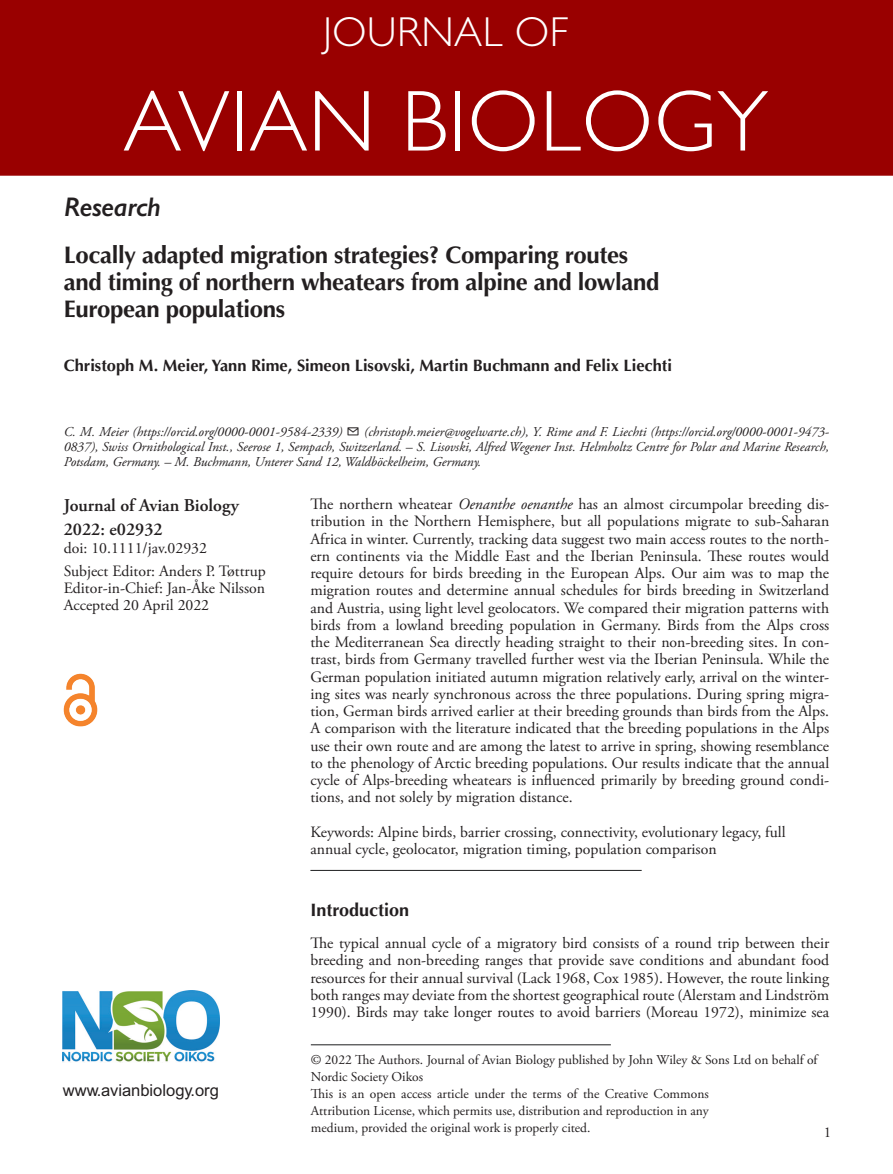
<style>
.page{position:relative;width:893px;height:1174px;background:#fff}
.page>*{position:absolute;margin:0;border:0;box-sizing:border-box;transform-origin:0 0}
.JAB_Title{font:300 87px "Gill Sans Std";letter-spacing:.01em;color:#fff}
.JAB_Title-2{font:300 42px "Gill Sans Std";letter-spacing:.01em;color:#fff}
.AT_TYPE{font:italic 600 27px "Gill Sans";letter-spacing:-.015em;color:#231f20}
.CT{font:700 24px/27px "Optima LT Std";letter-spacing:-.015em;color:#231f20}
.Corres{font:600 18px "Adobe Garamond Pro";color:#231f20}
.H1_Rule{font:700 18px "Optima LT Std";color:#231f20}
.AU{font:700 16.5px "Optima LT Std";color:#231f20}
.t1{font:16.5px "Arial";color:#231f20}
.ABS_TXT{font:15.75px/17.2px "Adobe Garamond Pro";color:#231f20;text-align:justify}
.TXT_Open{font:15.75px/17.2px "Adobe Garamond Pro";color:#231f20;text-align:justify}
.Keywords{font:15.75px/17.2px "Adobe Garamond Pro";color:#231f20}
.Doi_No{font:15.75px "Adobe Garamond Pro";color:#231f20}
.t2{font:15px "Adobe Garamond Pro";color:#231f20}
.Address{font:italic 13.5px/15px "Adobe Garamond Pro";color:#231f20;text-align:justify}
.FM_Note{font:13.5px/16.8px "Adobe Garamond Pro";color:#231f20}
.s1{font-style:italic}
</style>
<div class="page">
<img style="left:63px;top:990px;width:156px;height:72px">
<hr style="left:311px;top:1044px;width:300px;height:1px;background:#1d1e1f">
<img style="left:64px;top:673px;width:34px;height:53px">
<div style="left:0;top:0;width:893px;height:176px;background:#900"></div>
<hr style="left:310px;top:870px;width:332px;height:1px;background:#1d1e1f">
<p class="JAB_Title-2" style="left:323px;top:8px;width:247px">JOURNAL OF</p>
<p class="JAB_Title" style="left:123px;top:72px;width:646px">AVIAN BIOLOGY</p>
<p class="AT_TYPE" style="left:64px;top:191px;width:99px">Research</p>
<p class="CT" style="left:64px;top:242px;width:597px">Locally adapted migration strategies? Comparing routes and timing of northern wheatears from alpine and lowland<br>European populations</p>
<p class="AU" style="left:64px;top:356px;width:610px">Christoph M. Meier, Yann Rime, Simeon Lisovski, Martin Buchmann and Felix Liechti</p>
<p class="Address" style="left:64px;top:424px;width:767px">C. M. Meier (https://orcid.org/0000-0001-9584-2339) ✉ (christoph.meier@vogelwarte.ch), Y. Rime and F. Liechti (https://orcid.org/0000-0001-9473- 0837), Swiss Ornithological Inst., Seerose 1, Sempach, Switzerland. – S. Lisovski, Alfred Wegener Inst. Helmholtz Centre for Polar and Marine Research, Potsdam, Germany. – M. Buchmann, Unterer Sand 12, Waldböckelheim, Germany.</p>
<p class="Corres" style="left:64px;top:495px;width:177px">Journal of Avian Biology</p>
<p class="ABS_TXT" style="left:310px;top:496px;width:520px">The northern wheatear <span class="s1">Oenanthe oenanthe</span> has an almost circumpolar breeding dis&shy;tribution in the Northern Hemisphere, but all populations migrate to sub-Saharan Africa in winter. Currently, tracking data suggest two main access routes to the north&shy;ern continents via the Middle East and the Iberian Peninsula. These routes would require detours for birds breeding in the European Alps. Our aim was to map the migration routes and determine annual schedules for birds breeding in Switzerland and Austria, using light level geolocators. We compared their migration patterns with birds from a lowland breeding population in Germany. Birds from the Alps cross the Mediterranean Sea directly heading straight to their non-breeding sites. In con&shy;trast, birds from Germany travelled further west via the Iberian Peninsula. While the German population initiated autumn migration relatively early, arrival on the winter&shy;ing sites was nearly synchronous across the three populations. During spring migra&shy;tion, German birds arrived earlier at their breeding grounds than birds from the Alps.<br>A comparison with the literature indicated that the breeding populations in the Alps use their own route and are among the latest to arrive in spring, showing resemblance to the phenology of Arctic breeding populations. Our results indicate that the annual cycle of Alps-breeding wheatears is influenced primarily by breeding ground condi&shy;tions, and not solely by migration distance.</p>
<p class="Keywords" style="left:310px;top:824px;width:477px">Keywords: Alpine birds, barrier crossing, connectivity, evolutionary legacy, full annual cycle, geolocator, migration timing, population comparison</p>
<p class="Corres" style="left:64px;top:518px;width:100px">2022: e02932</p>
<p class="Doi_No" style="left:64px;top:538px;width:145px">doi: 10.1111/jav.02932</p>
<p class="ABS_TXT" style="left:64px;top:563px;width:204px">Subject Editor: Anders P. Tøttrup</p>
<p class="ABS_TXT" style="left:64px;top:580px;width:203px">Editor-in-Chief: Jan-Åke Nilsson</p>
<p class="ABS_TXT" style="left:64px;top:597px;width:147px">Accepted 20 April 2022</p>
<p class="t1" style="left:63px;top:1081px;width:157px">www.avianbiology.org</p>
<p class="H1_Rule" style="left:310px;top:899px;width:100px">Introduction</p>
<p class="TXT_Open" style="left:310px;top:935px;width:520px">The typical annual cycle of a migratory bird consists of a round trip between their breeding and non-breeding ranges that provide save conditions and abundant food resources for their annual survival (Lack 1968, Cox 1985). However, the route linking both ranges may deviate from the shortest geographical route (Alerstam and Lindström 1990). Birds may take longer routes to avoid barriers (Moreau 1972), minimize sea</p>
<p class="FM_Note" style="left:311px;top:1052px;width:508px">© 2022 The Authors. Journal of Avian Biology published by John Wiley &amp; Sons Ltd on behalf of<br>Nordic Society Oikos</p>
<p class="FM_Note" style="left:311px;top:1086px;width:399px;text-align:justify">This is an open access article under the terms of the Creative Commons Attribution License, which permits use, distribution and reproduction in any medium, provided the original work is properly cited.</p>
<p class="t2" style="left:824px;top:1123px;width:9px">1</p>
</div>
